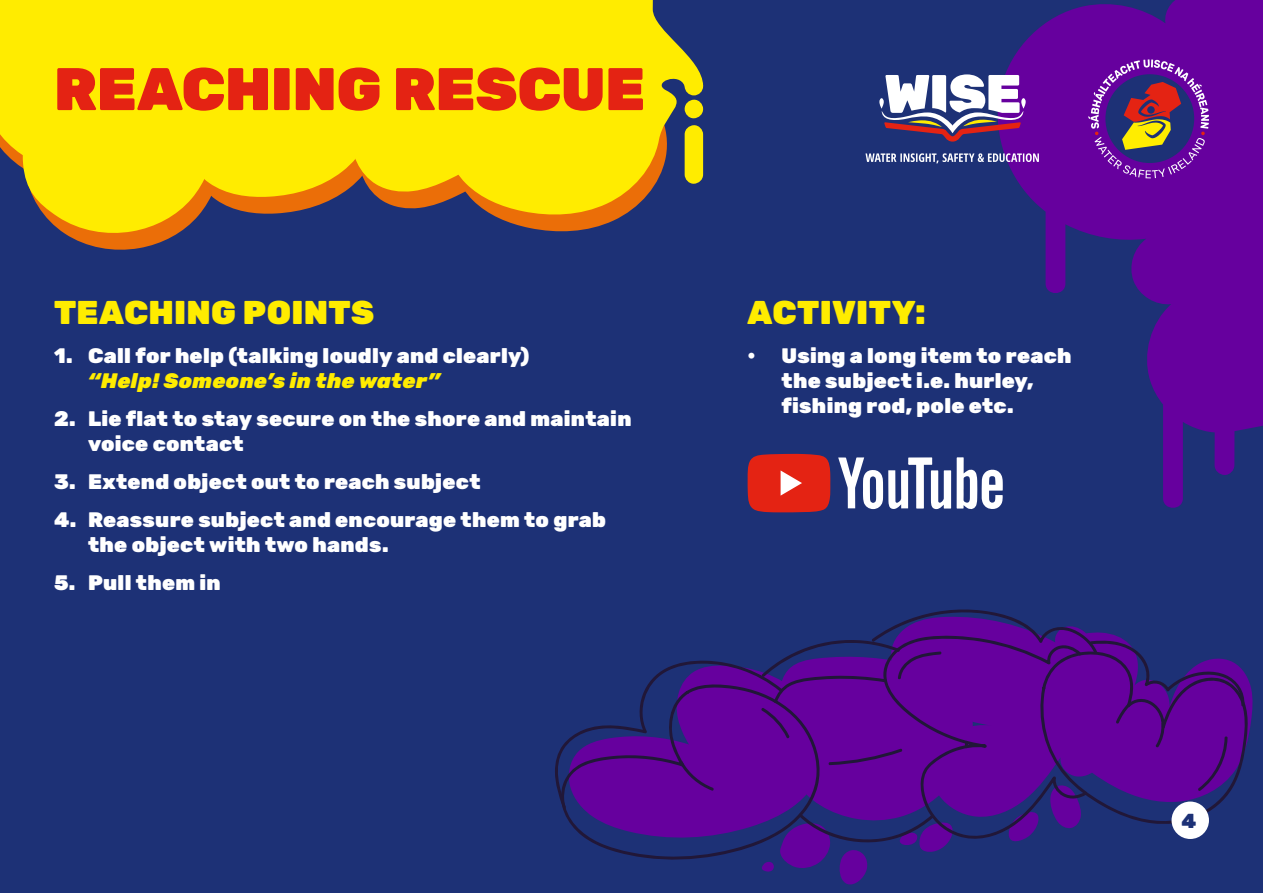
<style>
.page{position:relative;width:1263px;height:893px;background:#1d3176}
.page>*{position:absolute;margin:0;border:0;box-sizing:border-box;transform-origin:0 0}
.t1{font:900 60px "Rubik";letter-spacing:-.01em;color:#e42313}
.t2{font:900 33px "Rubik";letter-spacing:.01em;color:#ffec00}
.t3{font:900 21px/25.2px "Rubik";letter-spacing:.015em;color:#fff}
.t4{font:italic 900 21px "Rubik";letter-spacing:.015em;color:#ffec00}
.t5{font:900 20.25px "Rubik";color:#1d3176}
</style>
<div class="page">
<svg style="left:1001px;top:0;width:262px;height:508px;fill:#66009e"></svg>
<svg style="left:555px;top:609px;width:698px;height:276px"></svg>
<svg style="left:69px;top:236px;width:104px;height:14px"></svg>
<svg style="left:240px;top:198px;width:65px;height:16px"></svg>
<svg style="left:296px;top:193px;width:146px;height:16px;fill:#eb6e08"></svg>
<svg style="left:497px;top:217px;width:123px;height:15px;fill:#eb6e08"></svg>
<svg style="left:27px;top:184px;width:213px;height:52px;fill:#ffec00"></svg>
<svg style="left:148px;top:86px;width:238px;height:112px;fill:#ffec00"></svg>
<svg style="left:290px;top:86px;width:152px;height:107px;fill:#ffec00"></svg>
<svg style="left:442px;top:0;width:261px;height:217px;fill:#ffec00"></svg>
<div style="left:0;top:0;width:586px;height:86px;background:#ffec00"></div>
<div style="left:685px;top:77px;width:18px;height:18px;background:#ffec00;border-radius:50%"></div>
<div style="left:0;top:86px;width:175px;height:98px;background:#ffec00"></div>
<svg style="left:747px;top:454px;width:83px;height:58px"></svg>
<svg style="left:957px;top:457px;width:46px;height:52px"></svg>
<svg style="left:838px;top:457px;width:113px;height:52px"></svg>
<div style="left:1171px;top:801px;width:38px;height:38px;background:#fff;border-radius:50%"></div>
<svg style="left:1088px;top:59px;width:121px;height:119px"></svg>
<svg style="left:879px;top:74px;width:147px;height:68px"></svg>
<svg style="left:865px;top:153px;width:174px;height:10px"></svg>
<h1 class="t1" style="left:54px;top:53px;width:593px">REACHING RESCUE</h1>
<h2 class="t2" style="left:54px;top:293px;width:322px">TEACHING POINTS</h2>
<p class="t3" style="left:54px;top:344px;width:477px">1. Call for help (talking loudly and clearly)</p>
<p class="t4" style="left:88px;top:368px;width:353px">“Help! Someone’s in the water”</p>
<p class="t3" style="left:88px;top:407px;width:545px;text-indent:-34px">2. Lie flat to stay secure on the shore and maintain voice contact</p>
<p class="t3" style="left:54px;top:470px;width:428px">3. Extend object out to reach subject</p>
<p class="t3" style="left:88px;top:508px;width:519px;text-indent:-34px">4. Reassure subject and encourage them to grab the object with two hands.</p>
<p class="t3" style="left:54px;top:571px;width:168px">5. Pull them in</p>
<h2 class="t2" style="left:748px;top:293px;width:180px">ACTIVITY:</h2>
<p class="t3" style="left:782px;top:344px;width:291px;text-indent:-34px">• Using a long item to reach the subject i.e. hurley, fishing rod, pole etc.</p>
<p class="t5" style="left:1181px;top:808px;width:16px">4</p>
</div>
